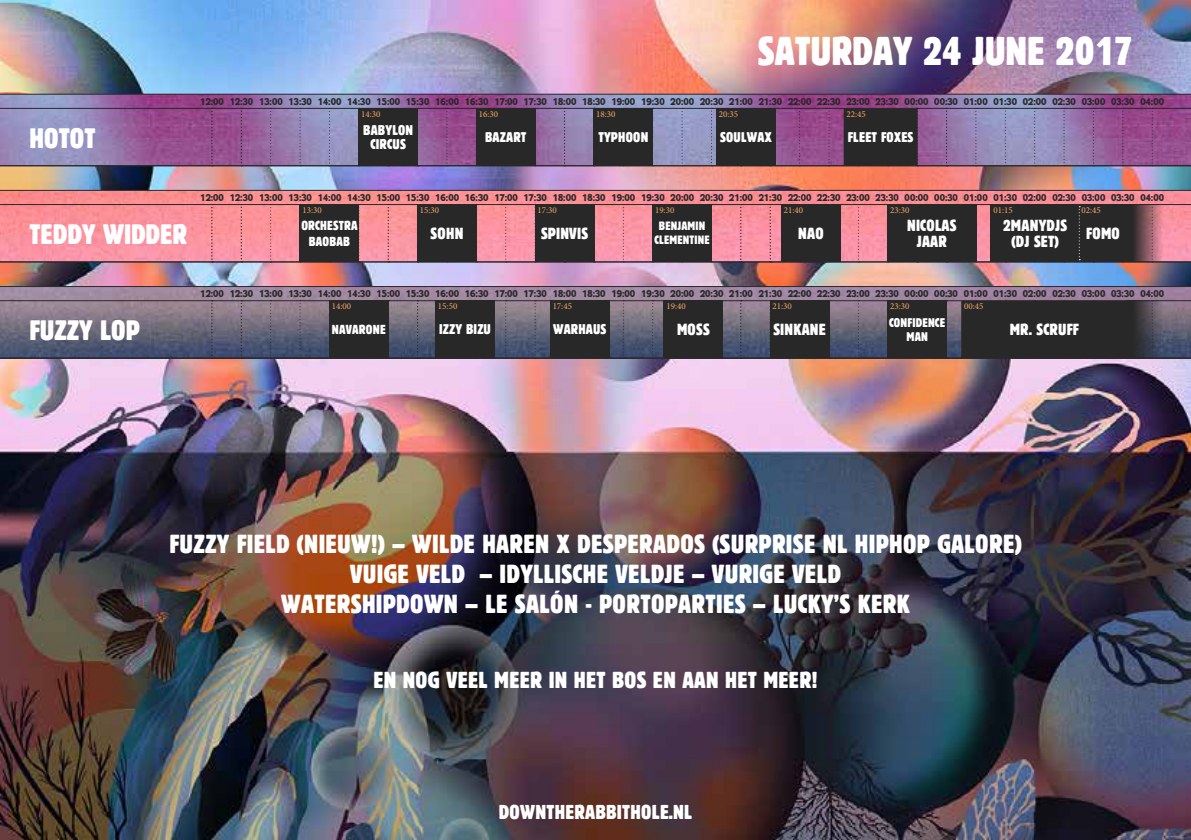
<style>
.page{position:relative;width:1191px;height:840px;background:#fff}
.page>*{position:absolute;margin:0;border:0;box-sizing:border-box;transform-origin:0 0}
.t1{font:condensed 40px "Block BE";color:#fff}
.t2{font:condensed 28px "Block BE";color:#fff}
.t3{font:condensed 26px/30px "Block BE";letter-spacing:.015em;color:#fff;text-align:center}
.t4{font:condensed 23px "Block BE";letter-spacing:.015em;color:#fff}
.t5{font:condensed 20px "Block BE";letter-spacing:.015em;color:#fff}
.t6{font:condensed 16px/16px "Block BE";letter-spacing:.015em;color:#fff;text-align:center}
.t7{font:condensed 14px/14px "Block BE";letter-spacing:.015em;color:#fff;text-align:center}
.t8{font:condensed 13px/16px "Block BE";letter-spacing:.015em;color:#fff;text-align:center}
.t9{font:condensed 12.4px/14px "Block BE";letter-spacing:.015em;color:#fff;text-align:center}
.t10{font:condensed 12px/14px "Block BE";letter-spacing:.015em;color:#fff;text-align:center}
.t11{font:10px "Block BE";color:#292829}
.t12{font:9px "Minion Pro";color:#faac69}
</style>
<div class="page">
<img style="left:0;top:0;width:1191px;height:839px">
<svg style="left:0;top:190px;width:1191px;height:14px;background:#ed878c"></svg>
<svg style="left:0;top:94px;width:1191px;height:14px;background:#8f6aa0"></svg>
<svg style="left:0;top:108px;width:1191px;height:58px;background:#936fa4"></svg>
<svg style="left:0;top:204px;width:1191px;height:58px;background:#f28f9c"></svg>
<svg style="left:0;top:286px;width:1191px;height:14px;background:#988099"></svg>
<svg style="left:0;top:300px;width:1191px;height:58px;background:#68667a"></svg>
<div style="left:887px;top:204px;width:89px;height:58px;background:#292829"></div>
<div style="left:990px;top:204px;width:89px;height:58px;background:#292829"></div>
<div style="left:1078px;top:204px;width:49px;height:58px;background:#292829"></div>
<svg style="left:211px;top:108px;width:2px;height:58px"></svg>
<svg style="left:564px;top:108px;width:1px;height:58px"></svg>
<svg style="left:1034px;top:108px;width:1px;height:58px"></svg>
<svg style="left:329px;top:108px;width:1px;height:58px"></svg>
<svg style="left:681px;top:108px;width:2px;height:58px"></svg>
<svg style="left:270px;top:108px;width:2px;height:58px"></svg>
<svg style="left:446px;top:108px;width:2px;height:58px"></svg>
<svg style="left:799px;top:108px;width:1px;height:58px"></svg>
<svg style="left:1093px;top:108px;width:1px;height:58px"></svg>
<svg style="left:975px;top:108px;width:2px;height:58px"></svg>
<svg style="left:241px;top:108px;width:1px;height:58px"></svg>
<svg style="left:299px;top:108px;width:2px;height:58px"></svg>
<svg style="left:535px;top:108px;width:1px;height:58px"></svg>
<svg style="left:711px;top:108px;width:1px;height:58px"></svg>
<svg style="left:828px;top:108px;width:2px;height:58px"></svg>
<svg style="left:946px;top:108px;width:1px;height:58px"></svg>
<svg style="left:1004px;top:108px;width:2px;height:58px"></svg>
<svg style="left:1063px;top:108px;width:2px;height:58px"></svg>
<svg style="left:1122px;top:108px;width:1px;height:58px"></svg>
<svg style="left:1151px;top:108px;width:2px;height:58px"></svg>
<div style="left:358px;top:108px;width:60px;height:58px;background:#292829"></div>
<div style="left:476px;top:108px;width:59px;height:58px;background:#292829"></div>
<div style="left:593px;top:108px;width:60px;height:58px;background:#292829"></div>
<div style="left:843px;top:108px;width:75px;height:58px;background:#292829"></div>
<div style="left:716px;top:108px;width:60px;height:58px;background:#292829"></div>
<div style="left:299px;top:204px;width:60px;height:58px;background:#292829"></div>
<div style="left:329px;top:300px;width:60px;height:58px;background:#292829"></div>
<div style="left:435px;top:300px;width:60px;height:58px;background:#292829"></div>
<div style="left:550px;top:300px;width:59px;height:58px;background:#292829"></div>
<div style="left:663px;top:300px;width:60px;height:58px;background:#292829"></div>
<div style="left:769px;top:300px;width:60px;height:58px;background:#292829"></div>
<div style="left:887px;top:300px;width:60px;height:58px;background:#292829"></div>
<div style="left:961px;top:300px;width:164px;height:58px;background:#292829"></div>
<div style="left:417px;top:204px;width:60px;height:58px;background:#292829"></div>
<div style="left:534px;top:204px;width:60px;height:58px;background:#292829"></div>
<div style="left:652px;top:204px;width:60px;height:58px;background:#292829"></div>
<div style="left:781px;top:204px;width:60px;height:58px;background:#292829"></div>
<svg style="left:1078px;top:206px;width:2px;height:54px"></svg>
<svg style="left:1127px;top:204px;width:36px;height:58px;background:#7c535b"></svg>
<svg style="left:1125px;top:300px;width:38px;height:58px;background:#3f3e46"></svg>
<h2 class="t2" style="left:29px;top:121px;width:67px">HOTOT</h2>
<h1 class="t1" style="left:758px;top:28px;width:375px">SATURDAY 24 JUNE 2017</h1>
<p class="t11" style="left:200px;top:96px;width:965px">12:00 12:30 13:00 13:30 14:00 14:30 15:00 15:30 16:00 16:30 17:00 17:30 18:00 18:30 19:00 19:30 20:00 20:30 21:00 21:30 22:00 22:30 23:00 23:30 00:00 00:30 01:00 01:30 02:00 02:30 03:00 03:30 04:00</p>
<h3 class="t7" style="left:363px;top:123px;width:51px">BABYLON<br>CIRCUS</h3>
<p class="t12" style="left:479px;top:108px;width:21px">16:30</p>
<p class="t12" style="left:361px;top:108px;width:21px">14:30</p>
<p class="t12" style="left:596px;top:108px;width:21px">18:30</p>
<p class="t12" style="left:719px;top:108px;width:21px">20:35</p>
<p class="t12" style="left:846px;top:108px;width:21px">22:45</p>
<h3 class="t7" style="left:720px;top:130px;width:53px">SOULWAX</h3>
<h3 class="t7" style="left:848px;top:130px;width:67px">FLEET FOXES</h3>
<h3 class="t7" style="left:598px;top:130px;width:51px">TYPHOON</h3>
<h3 class="t7" style="left:485px;top:130px;width:43px">BAZART</h3>
<h2 class="t2" style="left:29px;top:217px;width:159px">TEDDY WIDDER</h2>
<p class="t11" style="left:200px;top:192px;width:965px">12:00 12:30 13:00 13:30 14:00 14:30 15:00 15:30 16:00 16:30 17:00 17:30 18:00 18:30 19:00 19:30 20:00 20:30 21:00 21:30 22:00 22:30 23:00 23:30 00:00 00:30 01:00 01:30 02:00 02:30 03:00 03:30 04:00</p>
<p class="t12" style="left:302px;top:204px;width:21px">13:30</p>
<h3 class="t8" style="left:301px;top:217px;width:58px">ORCHESTRA<br>BAOBAB</h3>
<p class="t12" style="left:420px;top:204px;width:21px">15:30</p>
<h3 class="t6" style="left:430px;top:225px;width:34px">SOHN</h3>
<p class="t12" style="left:537px;top:204px;width:21px">17:30</p>
<h3 class="t6" style="left:541px;top:225px;width:49px">SPINVIS</h3>
<p class="t12" style="left:655px;top:204px;width:21px">19:30</p>
<p class="t10" style="left:654px;top:219px;width:57px">BENJAMIN<br>CLEMENTINE</p>
<p class="t12" style="left:784px;top:204px;width:21px">21:40</p>
<h3 class="t6" style="left:798px;top:225px;width:27px">NAO</h3>
<p class="t12" style="left:890px;top:204px;width:21px">23:30</p>
<h3 class="t6" style="left:907px;top:217px;width:51px">NICOLAS<br>JAAR</h3>
<p class="t12" style="left:993px;top:204px;width:21px">01:15</p>
<h3 class="t6" style="left:1003px;top:217px;width:65px">2MANYDJS (DJ SET)</h3>
<p class="t12" style="left:1081px;top:204px;width:21px">02:45</p>
<h3 class="t6" style="left:1086px;top:225px;width:35px">FOMO</h3>
<h2 class="t2" style="left:29px;top:314px;width:112px">FUZZY LOP</h2>
<p class="t11" style="left:200px;top:288px;width:965px">12:00 12:30 13:00 13:30 14:00 14:30 15:00 15:30 16:00 16:30 17:00 17:30 18:00 18:30 19:00 19:30 20:00 20:30 21:00 21:30 22:00 22:30 23:00 23:30 00:00 00:30 01:00 01:30 02:00 02:30 03:00 03:30 04:00</p>
<p class="t12" style="left:332px;top:300px;width:21px">14:00</p>
<h3 class="t8" style="left:332px;top:321px;width:55px">NAVARONE</h3>
<p class="t12" style="left:438px;top:300px;width:21px">15:50</p>
<h3 class="t7" style="left:439px;top:322px;width:53px">IZZY BIZU</h3>
<p class="t12" style="left:552px;top:300px;width:21px">17:45</p>
<h3 class="t7" style="left:553px;top:322px;width:55px">WARHAUS</h3>
<p class="t12" style="left:666px;top:300px;width:21px">19:40</p>
<h3 class="t6" style="left:677px;top:321px;width:34px">MOSS</h3>
<p class="t12" style="left:772px;top:300px;width:21px">21:30</p>
<h3 class="t6" style="left:773px;top:321px;width:54px">SINKANE</h3>
<p class="t12" style="left:890px;top:300px;width:21px">23:30</p>
<p class="t9" style="left:889px;top:315px;width:58px">CONFIDENCE<br>MAN</p>
<p class="t12" style="left:964px;top:300px;width:21px">00:45</p>
<h3 class="t6" style="left:1009px;top:321px;width:71px">MR. SCRUFF</h3>
<h3 class="t3" style="left:169px;top:527px;width:853px">FUZZY FIELD (NIEUW!) – WILDE HAREN X DESPERADOS (SURPRISE NL HIPHOP GALORE)<br>VUIGE VELD – IDYLLISCHE VELDJE – VURIGE VELD<br>WATERSHIPDOWN – LE SALÓN - PORTOPARTIES – LUCKY’S KERK</h3>
<h3 class="t4" style="left:373px;top:666px;width:446px">EN NOG VEEL MEER IN HET BOS EN AAN HET MEER!</h3>
<h3 class="t5" style="left:499px;top:799px;width:195px">DOWNTHERABBITHOLE.NL</h3>
</div>
